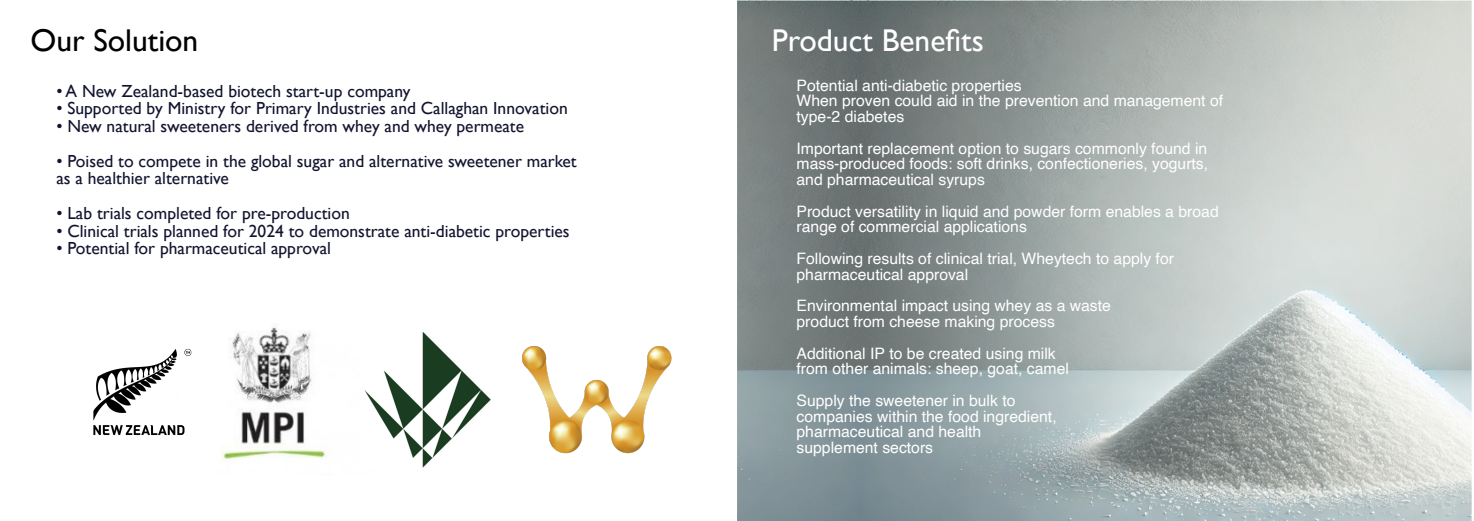
<style>
.page{position:relative;width:1474px;height:521px;background:#fff}
.page>*{position:absolute;margin:0;border:0;box-sizing:border-box;transform-origin:0 0}
.t1{font:31.5px "Gill Sans";color:#fff}
.t2{font:31.5px "Gill Sans";color:#000}
.t3{font:17.5px/17.5px "Gill Sans";color:#12142f}
.t4{font:15.75px/15.8px "Helvetica";color:#fff}
</style>
<div class="page">
<img style="left:737px;top:1px;width:734px;height:520px">
<img style="left:221px;top:327px;width:106px;height:133px">
<img style="left:93px;top:348px;width:99px;height:87px">
<img style="left:523px;top:347px;width:149px;height:107px">
<img style="left:364px;top:332px;width:127px;height:135px">
<h1 class="t2" style="left:30px;top:29px;width:169px">Our Solution</h1>
<h1 class="t1" style="left:771px;top:29px;width:214px">Product Benefits</h1>
<p class="t3" style="left:56px;top:84px;width:355px">• A New Zealand-based biotech start-up company</p>
<p class="t3" style="left:56px;top:101px;width:513px">• Supported by Ministry for Primary Industries and Callaghan Innovation</p>
<p class="t3" style="left:56px;top:119px;width:469px">• New natural sweeteners derived from whey and whey permeate</p>
<p class="t3" style="left:56px;top:154px;width:522px">• Poised to compete in the global sugar and alternative sweetener market as a healthier alternative</p>
<p class="t3" style="left:56px;top:206px;width:295px">• Lab trials completed for pre-production</p>
<p class="t3" style="left:56px;top:224px;width:515px">• Clinical trials planned for 2024 to demonstrate anti-diabetic properties</p>
<p class="t3" style="left:56px;top:241px;width:276px">• Potential for pharmaceutical approval</p>
<p class="t4" style="left:796px;top:78px;width:428px">Potential anti-diabetic properties<br>When proven could aid in the prevention and management of type-2 diabetes</p>
<p class="t4" style="left:796px;top:141px;width:413px;text-align:justify">Important replacement option to sugars commonly found in mass-produced foods: soft drinks, confectioneries, yogurts, and pharmaceutical syrups</p>
<p class="t4" style="left:796px;top:204px;width:424px">Product versatility in liquid and powder form enables a broad range of commercial applications</p>
<p class="t4" style="left:796px;top:251px;width:379px">Following results of clinical trial, Wheytech to apply for pharmaceutical approval</p>
<p class="t4" style="left:796px;top:299px;width:316px">Environmental impact using whey as a waste product from cheese making process</p>
<p class="t4" style="left:796px;top:346px;width:274px">Additional IP to be created using milk from other animals: sheep, goat, camel</p>
<p class="t4" style="left:796px;top:393px;width:262px">Supply the sweetener in bulk to companies within the food ingredient, pharmaceutical and health supplement sectors</p>
</div>
